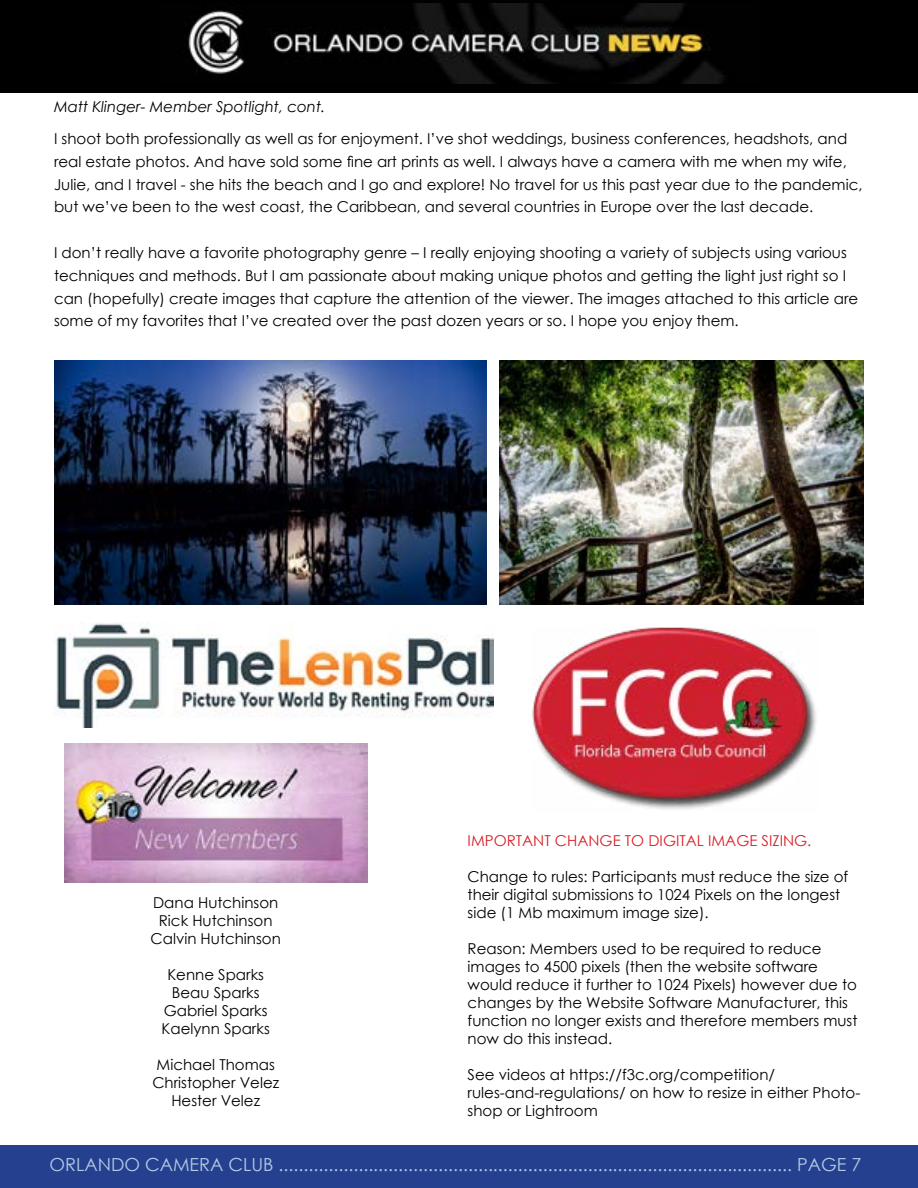
<style>
.page{position:relative;width:918px;height:1188px;background:#fff}
.page>*{position:absolute;margin:0;border:0;box-sizing:border-box;transform-origin:0 0}
.t1{font:18px "Century Gothic";color:#b3cbe6}
.t2{font:15px/18px "Century Gothic";color:#000}
.t3{font:15px "Century Gothic";color:#d81f26}
.t4{font:italic 15px "Century Gothic";color:#000}
</style>
<div class="page">
<div style="left:0;top:0;width:918px;height:93px;background:#000"></div>
<img style="left:188px;top:3px;width:536px;height:81px">
<div style="left:0;top:1146px;width:918px;height:42px;background:#25408f"></div>
<img style="left:532px;top:627px;width:284px;height:183px">
<img style="left:64px;top:743px;width:304px;height:140px">
<img style="left:54px;top:361px;width:433px;height:243px">
<img style="left:500px;top:361px;width:364px;height:243px">
<img style="left:54px;top:622px;width:440px;height:106px">
<p class="t4" style="left:54px;top:96px;width:273px">Matt Klinger- Member Spotlight, cont.</p>
<p class="t2" style="left:54px;top:127px;width:810px;line-height:22.8px">I shoot both professionally as well as for enjoyment. I’ve shot weddings, business conferences, headshots, and real estate photos. And have sold some fine art prints as well. I always have a camera with me when my wife, Julie, and I travel - she hits the beach and I go and explore! No travel for us this past year due to the pandemic, but we’ve been to the west coast, the Caribbean, and several countries in Europe over the last decade.</p>
<p class="t2" style="left:54px;top:241px;width:806px;line-height:22.8px">I don’t really have a favorite photography genre – I really enjoying shooting a variety of subjects using various techniques and methods. But I am passionate about making unique photos and getting the light just right so I can (hopefully) create images that capture the attention of the viewer. The images attached to this article are some of my favorites that I’ve created over the past dozen years or so. I hope you enjoy them.</p>
<p class="t2" style="left:151px;top:893px;width:132px;text-align:center">Dana Hutchinson<br>Rick Hutchinson<br>Calvin Hutchinson</p>
<p class="t2" style="left:162px;top:965px;width:110px;text-align:center">Kenne Sparks<br>Beau Sparks<br>Gabriel Sparks<br>Kaelynn Sparks</p>
<p class="t2" style="left:152px;top:1055px;width:128px;text-align:center">Michael Thomas<br>Christopher Velez<br>Hester Velez</p>
<p class="t3" style="left:468px;top:830px;width:345px">IMPORTANT CHANGE TO DIGITAL IMAGE SIZING.</p>
<p class="t2" style="left:468px;top:867px;width:382px">Change to rules: Participants must reduce the size of their digital submissions to 1024 Pixels on the longest side (1 Mb maximum image size).</p>
<p class="t2" style="left:468px;top:939px;width:391px">Reason: Members used to be required to reduce images to 4500 pixels (then the website software would reduce it further to 1024 Pixels) however due to changes by the Website Software Manufacturer, this function no longer exists and therefore members must now do this instead.</p>
<p class="t2" style="left:468px;top:1065px;width:394px">See videos at https://f3c.org/competition/ rules-and-regulations/ on how to resize in either Photo&shy;shop or Lightroom</p>
<p class="t1" style="left:50px;top:1152px;width:813px">ORLANDO CAMERA CLUB ....................................................................................................... PAGE 7</p>
</div>
